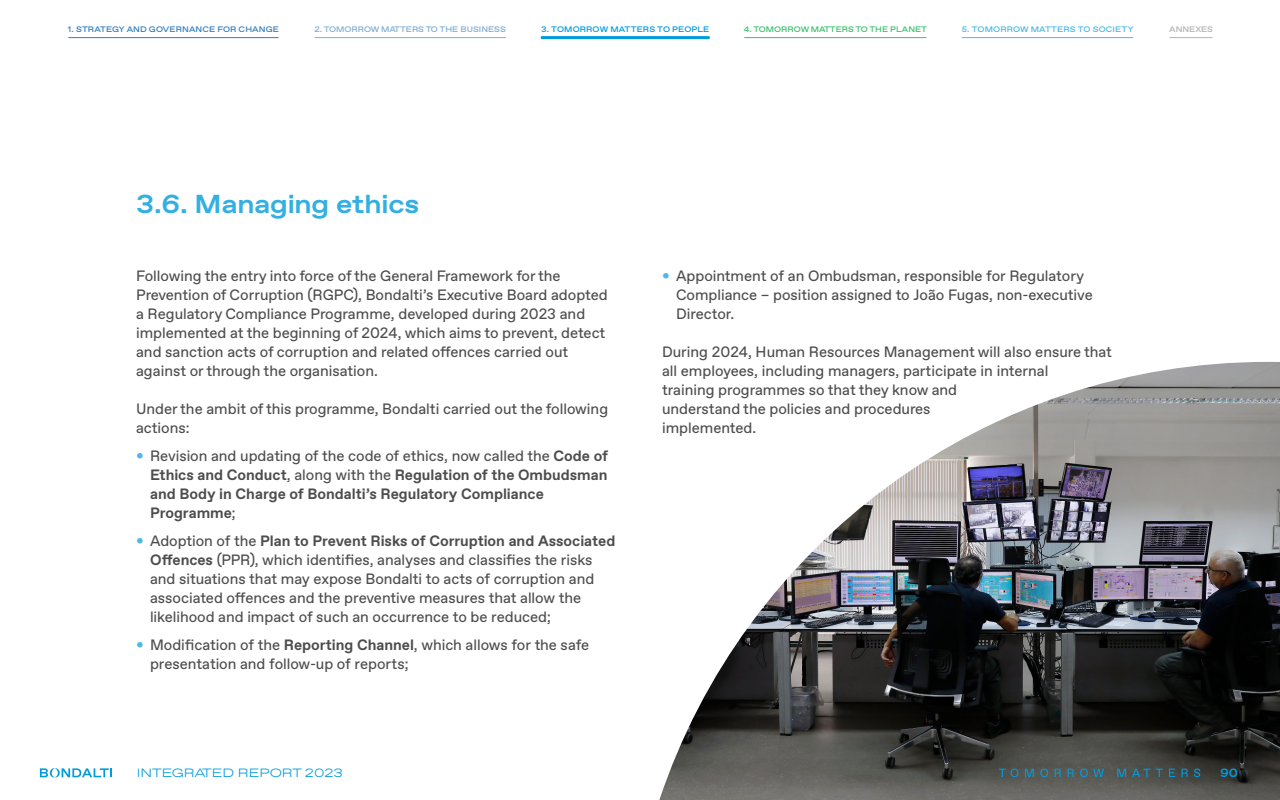
<style>
.page{position:relative;width:1280px;height:800px;background:#fff}
.page>*{position:absolute;margin:0;border:0;box-sizing:border-box;transform-origin:0 0}
.t1{font:700 expanded 26px "Favorit";letter-spacing:-.005em;color:#33afe2}
.t2{font:15px/19px "Favorit";color:#4d4d4d}
.t3{font:700 15px/19px "Favorit";color:#4d4d4d}
.t4{font:300 expanded 12px "Favorit";color:#009bdb}
.t5{font:700 expanded 12px "Favorit";color:#009bdb}
.t6{font:500 expanded 8px "Favorit";letter-spacing:.015em;color:#337fbe}
.t7{font:500 expanded 8px "Favorit";color:#80afd6}
.t8{font:500 expanded 8px "Favorit";color:#3dc16f}
.t9{font:500 expanded 8px "Favorit";letter-spacing:.015em;color:#4db9e6}
.t10{font:500 expanded 8px "Favorit";letter-spacing:.015em;color:#009bdb}
.t11{font:500 expanded 8px "Favorit";color:#b3b3b3}
.s1{font-weight:400;color:#4db9e6}
.s2{font-weight:400}
.s3{color:#4db9e6}
.s4{font-weight:700}
</style>
<div class="page">
<img style="left:659px;top:362px;width:621px;height:438px">
<svg style="left:999px;top:769px;width:19px;height:8px"></svg>
<svg style="left:1025px;top:769px;width:9px;height:8px"></svg>
<svg style="left:1040px;top:769px;width:8px;height:8px"></svg>
<svg style="left:1055px;top:769px;width:6px;height:8px"></svg>
<svg style="left:1068px;top:769px;width:6px;height:8px"></svg>
<svg style="left:1080px;top:769px;width:24px;height:8px"></svg>
<svg style="left:1117px;top:769px;width:9px;height:8px"></svg>
<svg style="left:1132px;top:769px;width:18px;height:8px"></svg>
<svg style="left:1156px;top:769px;width:7px;height:8px"></svg>
<svg style="left:1169px;top:769px;width:6px;height:8px"></svg>
<svg style="left:1182px;top:769px;width:6px;height:8px"></svg>
<svg style="left:1194px;top:769px;width:6px;height:8px"></svg>
<svg style="left:40px;top:768px;width:72px;height:9px"></svg>
<hr style="left:69px;top:37px;width:209px;height:1px;background:#337fbe">
<hr style="left:315px;top:37px;width:190px;height:1px;background:#80afd6">
<hr style="left:542px;top:36px;width:167px;height:3px;background:#009bdb">
<hr style="left:745px;top:37px;width:181px;height:1px;background:#3dc16f">
<hr style="left:962px;top:37px;width:171px;height:1px;background:#4db9e6">
<hr style="left:1170px;top:37px;width:42px;height:1px;background:#b3b3b3">
<p class="t6" style="left:68px;top:23px;width:213px">1. STRATEGY AND GOVERNANCE FOR CHANGE</p>
<p class="t7" style="left:314px;top:23px;width:193px">2. TOMORROW MATTERS TO THE BUSINESS</p>
<p class="t10" style="left:541px;top:23px;width:170px">3. TOMORROW MATTERS TO PEOPLE</p>
<p class="t8" style="left:744px;top:23px;width:185px">4. TOMORROW MATTERS TO THE PLANET</p>
<p class="t9" style="left:962px;top:23px;width:173px">5. TOMORROW MATTERS TO SOCIETY</p>
<p class="t11" style="left:1169px;top:23px;width:45px">ANNEXES</p>
<h1 class="t1" style="left:136px;top:185px;width:285px">3.6. Managing ethics</h1>
<p class="t2" style="left:136px;top:266px;width:473px">Following the entry into force of the General Framework for the Prevention of Corruption (RGPC), Bondalti’s Executive Board adopted a Regulatory Compliance Programme, developed during 2023 and implemented at the beginning of 2024, which aims to prevent, detect and sanction acts of corruption and related offences carried out against or through the organisation.</p>
<p class="t2" style="left:136px;top:399px;width:474px">Under the ambit of this programme, Bondalti carried out the following actions:</p>
<p class="t3" style="left:150px;top:446px;width:460px;text-indent:-14px"><span class="s1">•</span> <span class="s2">Revision and updating of the code of ethics, now called the</span> Code of Ethics and Conduct<span class="s2">, along with the</span> Regulation of the Ombudsman and Body in Charge of Bondalti’s Regulatory Compliance Programme<span class="s2">;</span></p>
<p class="t2" style="left:150px;top:531px;width:467px;text-indent:-14px"><span class="s3">•</span> Adoption of the <span class="s4">Plan to Prevent Risks of Corruption and Associated Offences</span> (PPR), which identifies, analyses and classifies the risks and situations that may expose Bondalti to acts of corruption and associated offences and the preventive measures that allow the likelihood and impact of such an occurrence to be reduced;</p>
<p class="t2" style="left:150px;top:635px;width:441px;text-indent:-14px"><span class="s3">•</span> Modification of the <span class="s4">Reporting Channel</span>, which allows for the safe presentation and follow-up of reports;</p>
<p class="t2" style="left:676px;top:266px;width:418px;text-indent:-14px"><span class="s3">•</span> Appointment of an Ombudsman, responsible for Regulatory<br>Compliance – position assigned to João Fugas, non-executive<br>Director.</p>
<p class="t2" style="left:662px;top:342px;width:451px">During 2024, Human Resources Management will also ensure that all employees, including managers, participate in internal<br>training programmes so that they know and<br>understand the policies and procedures<br>implemented.</p>
<p class="t4" style="left:137px;top:765px;width:208px">INTEGRATED REPORT 2023</p>
<p class="t5" style="left:1220px;top:764px;width:19px">90</p>
</div>
